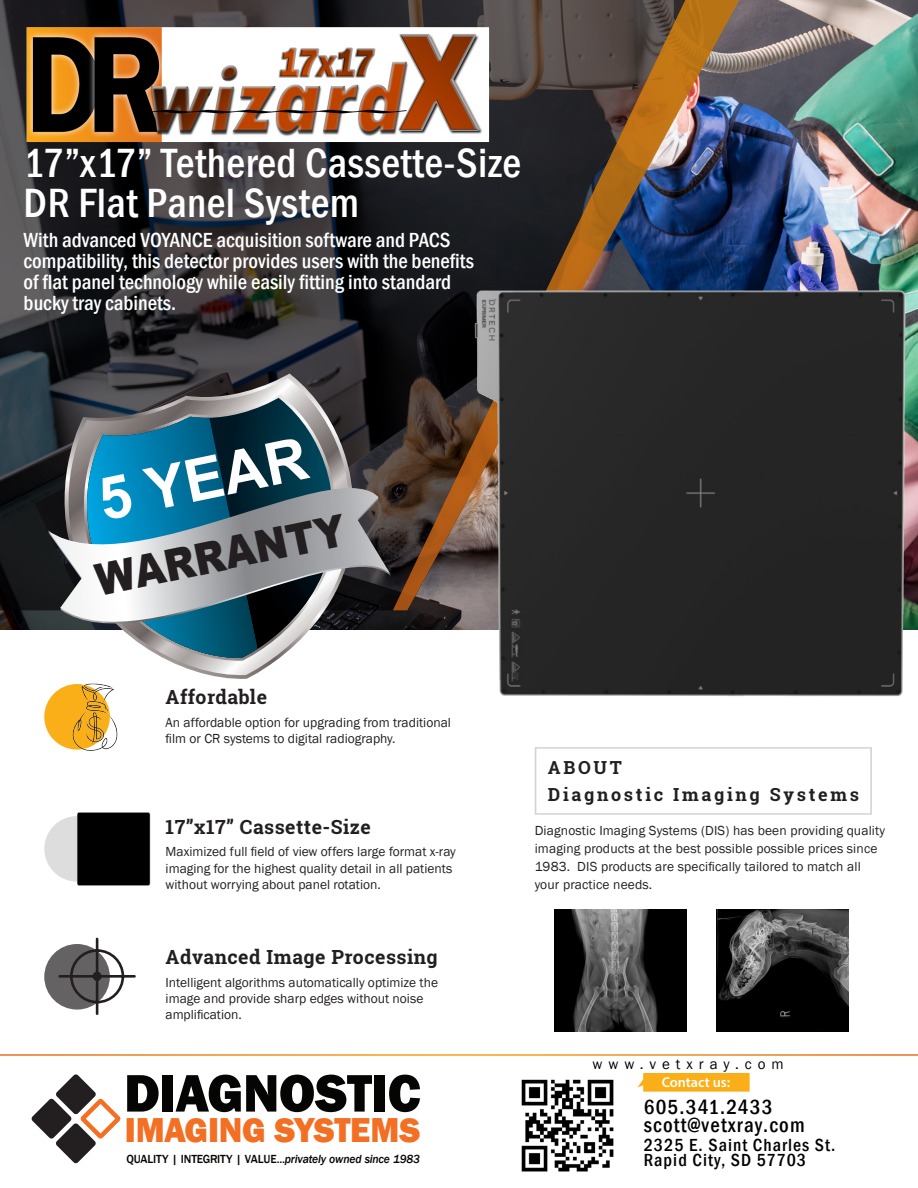
<style>
.page{position:relative;width:918px;height:1188px;background:#fff}
.page>*{position:absolute;margin:0;border:0;box-sizing:border-box;transform-origin:0 0}
.t1{font:700 58.95px "Arial";color:#fff}
.t2{font:800 54.6px "Franklin Gothic";letter-spacing:-.01em;color:#050504}
.t3{font:900 44.25px "Arial";color:#231f20;scale:.89 1}
.Heading_Regular{font:500 condensed 42px "Franklin Gothic";letter-spacing:.01em;color:#fff}
.t4{font:800 35.55px "Franklin Gothic";letter-spacing:-.01em;color:#f36f23}
.t5{font:500 condensed 21px/21px "Franklin Gothic";color:#fff}
.ContactText_Bold{font:500 condensed 21px/18px "Franklin Gothic";letter-spacing:.06em;color:#000}
.ServiceText_Bold{font:700 19.5px "Roboto Slab";letter-spacing:.025em;color:#231f20}
.ContactText_Bold-2{font:500 condensed 18px "Franklin Gothic";letter-spacing:.06em;color:#000}
.AboutCompany_Bold{font:700 18px "Roboto Slab";letter-spacing:.15em;color:#231f20}
.BrandName_Light{font:15px "Franklin Gothic";letter-spacing:.4em;color:#000}
.ContactText_Regular{font:600 14.25px "Myriad Pro";color:#fff}
.LetterText_Light{font:13.5px/18px "Franklin Gothic";letter-spacing:.01em;color:#231f20}
.ServiceText_Light{font:13.5px/16.2px "Franklin Gothic";color:#231f20}
.t6{font:500 12.15px "Franklin Gothic";letter-spacing:-.015em;color:#050504}
.s1{font-style:italic}
</style>
<div class="page">
<img style="left:0;top:0;width:918px;height:630px">
<svg style="left:0;top:0;width:393px;height:610px;background:#2c2c2f"></svg>
<svg style="left:0;top:1054px;width:918px;height:34px"></svg>
<svg style="left:638px;top:1073px;width:112px;height:19px;background:#fab325"></svg>
<div style="left:44px;top:816px;width:66px;height:66px;background:#dedddd;border-radius:50%"></div>
<div style="left:44px;top:684px;width:66px;height:66px;background:#faaf18;border-radius:50%"></div>
<svg style="left:44px;top:944px;width:66px;height:66px"></svg>
<img style="left:393px;top:0;width:392px;height:610px">
<svg style="left:51px;top:373px;width:318px;height:306px"></svg>
<svg style="left:55px;top:378px;width:310px;height:299px"></svg>
<svg style="left:72px;top:394px;width:278px;height:269px"></svg>
<svg style="left:75px;top:398px;width:272px;height:262px;background:#4f636b"></svg>
<svg style="left:75px;top:417px;width:182px;height:243px;background:#2b708c"></svg>
<svg style="left:112px;top:639px;width:221px;height:20px"></svg>
<svg style="left:48px;top:488px;width:343px;height:150px;background:#718892"></svg>
<img style="left:25px;top:20px;width:469px;height:127px">
<img style="left:474px;top:266px;width:444px;height:430px">
<img style="left:65px;top:812px;width:86px;height:74px">
<svg style="left:53px;top:937px;width:83px;height:78px"></svg>
<img style="left:53px;top:674px;width:84px;height:77px">
<svg style="left:31px;top:1074px;width:90px;height:90px"></svg>
<img style="left:518px;top:1076px;width:99px;height:96px">
<svg style="left:535px;top:747px;width:337px;height:68px"></svg>
<img style="left:717px;top:910px;width:131px;height:121px">
<img style="left:555px;top:910px;width:131px;height:121px">
<p class="Heading_Regular" style="left:24px;top:135px;width:499px">17”x17” Tethered Cassette-Size</p>
<p class="Heading_Regular" style="left:24px;top:176px;width:337px">DR Flat Panel System</p>
<p class="t5" style="left:24px;top:229px;width:429px">With advanced VOYANCE acquisition software and PACS</p>
<p class="t5" style="left:24px;top:250px;width:452px">compatibility, this detector provides users with the benefits of flat panel technology while easily fitting into standard bucky tray cabinets.</p>
<p class="t1" style="left:91px;top:460px;width:213px;rotate:-12deg">5 YEAR</p>
<p class="t3" style="left:90px;top:550px;width:287px;rotate:-12deg">WARRANTY</p>
<p class="ServiceText_Bold" style="left:166px;top:684px;width:103px">Affordable</p>
<p class="ServiceText_Light" style="left:166px;top:714px;width:287px">An affordable option for upgrading from traditional film or CR systems to digital radiography.</p>
<p class="ServiceText_Bold" style="left:166px;top:814px;width:207px">17”x17” Cassette-Size</p>
<p class="LetterText_Light" style="left:166px;top:844px;width:292px;line-height:16.2px">Maximized full field of view offers large format x-ray imaging for the highest quality detail in all patients without worrying about panel rotation.</p>
<p class="ServiceText_Bold" style="left:166px;top:944px;width:274px">Advanced Image Processing</p>
<p class="ServiceText_Light" style="left:166px;top:974px;width:274px">Intelligent algorithms automatically optimize the image and provide sharp edges without noise amplification.</p>
<p class="t2" style="left:124px;top:1058px;width:298px">DIAGNOSTIC</p>
<p class="t4" style="left:125px;top:1107px;width:297px">IMAGING SYSTEMS</p>
<p class="t6" style="left:126px;top:1151px;width:295px">QUALITY | INTEGRITY | VALUE...<span class="s1">privately owned since 1983</span></p>
<p class="AboutCompany_Bold" style="left:548px;top:755px;width:76px">ABOUT</p>
<p class="AboutCompany_Bold" style="left:548px;top:782px;width:313px">Diagnostic Imaging Systems</p>
<p class="LetterText_Light" style="left:535px;top:822px;width:352px">Diagnostic Imaging Systems (DIS) has been providing quality imaging products at the best possible possible prices since 1983. DIS products are specifically tailored to match all your practice needs.</p>
<p class="BrandName_Light" style="left:592px;top:1054px;width:193px">www.vetxray.com</p>
<p class="ContactText_Bold" style="left:644px;top:1098px;width:163px">605.341.2433 scott@vetxray.com</p>
<p class="ContactText_Bold-2" style="left:644px;top:1133px;width:193px">2325 E. Saint Charles St.</p>
<p class="ContactText_Bold-2" style="left:644px;top:1148px;width:164px">Rapid City, SD 57703</p>
<p class="ContactText_Regular" style="left:662px;top:1073px;width:70px">Contact us:</p>
</div>
